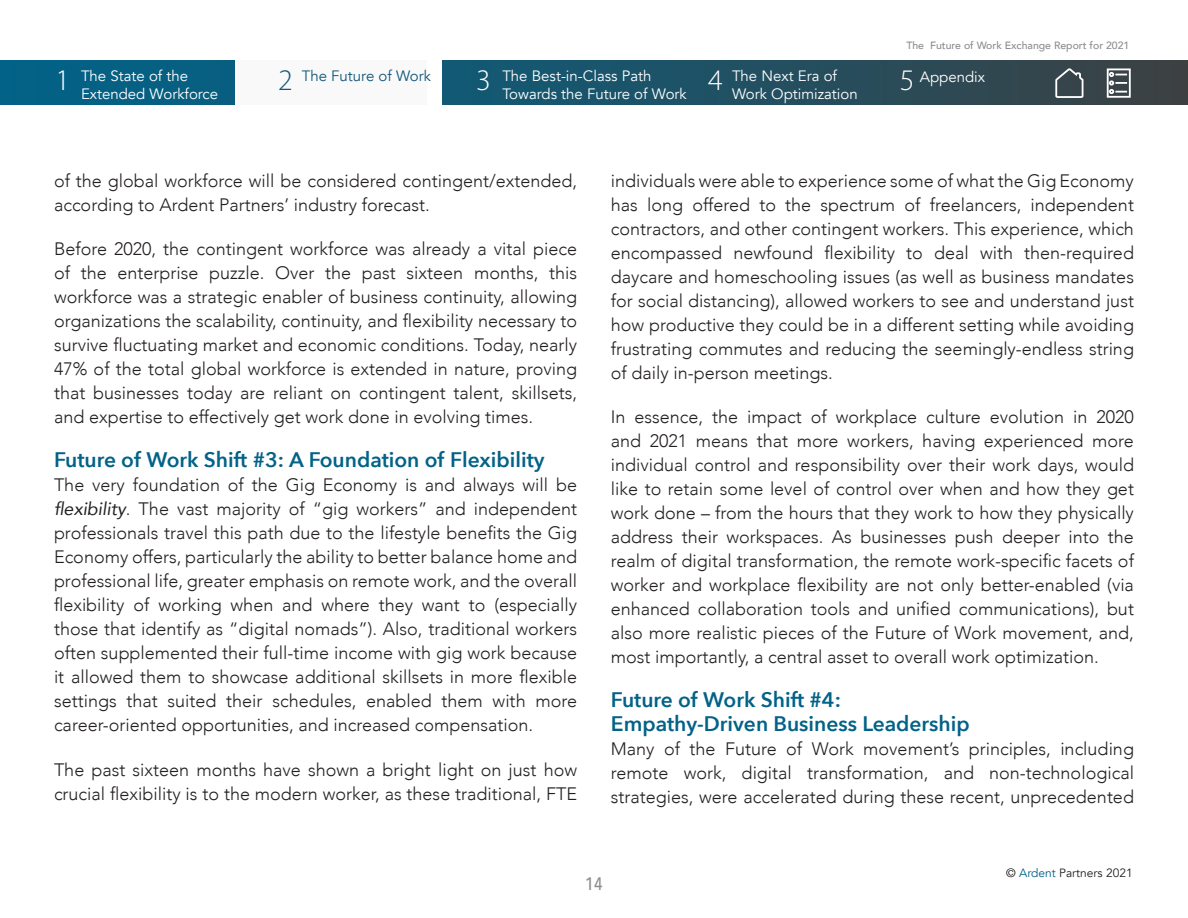
<style>
.page{position:relative;width:1188px;height:918px;background:#fff}
.page>*{position:absolute;margin:0;border:0;box-sizing:border-box;transform-origin:0 0}
.t1{font:300 30px "Myriad Pro";color:#fff}
.t2{font:300 30px "Myriad Pro";color:#115778}
.Heading{font:600 21px/24px "Avenir Next";color:#026287}
.body{font:300 18px/24px "Avenir";color:#231f20;text-align:justify}
.t3{font:500 18px "Avenir Next Condensed";color:#8a8c8f}
.t4{font:15px/18px "Avenir";color:#fff}
.t5{font:15px "Avenir";color:#115778}
.t6{font:12px "Avenir";color:#231f20}
.t7{font:500 10.5px "Avenir";color:#8a8c8f}
.s1{font-weight:400;font-style:italic}
.s2{color:#000}
.s3{color:#026287}
</style>
<div class="page">
<svg style="left:0;top:60px;width:1188px;height:45px;background:#1d5267"></svg>
<div style="left:235px;top:46px;width:207px;height:66px;background:#fff"></div>
<svg style="left:1106px;top:68px;width:26px;height:31px"></svg>
<svg style="left:1054px;top:67px;width:31px;height:32px"></svg>
<div style="left:237px;top:60px;width:190px;height:45px;background:#f9f9f9"></div>
<p class="t7" style="left:906px;top:37px;width:225px">The Future of Work Exchange Report for 2021</p>
<p class="t4" style="left:81px;top:67px;width:139px">The State of the<br>Extended Workforce</p>
<p class="t5" style="left:302px;top:67px;width:131px">The Future of Work</p>
<h1 class="t1" style="left:476px;top:62px;width:16px">3</h1>
<p class="t4" style="left:732px;top:67px;width:127px">The Next Era of<br>Work Optimization</p>
<h1 class="t1" style="left:56px;top:62px;width:16px">1</h1>
<p class="t4" style="left:502px;top:67px;width:186px">The Best-in-Class Path<br>Towards the Future of Work</p>
<h1 class="t1" style="left:708px;top:62px;width:16px">4</h1>
<p class="t4" style="left:920px;top:68px;width:67px">Appendix</p>
<h1 class="t2" style="left:278px;top:62px;width:16px">2</h1>
<h1 class="t1" style="left:900px;top:62px;width:16px">5</h1>
<p class="body" style="left:54px;top:169px;width:525px">of the global workforce will be considered contingent/extended, according to Ardent Partners’ industry forecast.</p>
<p class="body" style="left:54px;top:237px;width:525px">Before 2020, the contingent workforce was already a vital piece of the enterprise puzzle. Over the past sixteen months, this workforce was a strategic enabler of business continuity, allowing organizations the scalability, continuity, and flexibility necessary to survive fluctuating market and economic conditions. Today, nearly 47% of the total global workforce is extended in nature, proving that businesses today are reliant on contingent talent, skillsets, and expertise to effectively get work done in evolving times.</p>
<p class="Heading" style="left:54px;top:447px;width:492px">Future of Work Shift #3: A Foundation of Flexibility</p>
<p class="body" style="left:54px;top:473px;width:525px">The very foundation of the Gig Economy is and always will be <span class="s1">flexibility</span>. The vast majority of “gig workers” and independent professionals travel this path due to the lifestyle benefits the Gig Economy offers, particularly the ability to better balance home and professional life, greater emphasis on remote work, and the overall flexibility of working when and where they want to (especially those that identify as “digital nomads”). Also, traditional workers often supplemented their full-time income with gig work because it allowed them to showcase additional skillsets in more flexible settings that suited their schedules, enabled them with more career-oriented opportunities, and increased compensation.</p>
<p class="body" style="left:54px;top:757px;width:525px">The past sixteen months have shown a bright light on just how crucial flexibility is to the modern worker, as these traditional, FTE</p>
<p class="body" style="left:611px;top:169px;width:525px">individuals were able to experience some of what the Gig Economy has long offered to the spectrum of freelancers, independent contractors, and other contingent workers. This experience, which encompassed newfound flexibility to deal with then-required daycare and homeschooling issues (as well as business mandates for social distancing), allowed workers to see and understand just how productive they could be in a different setting while avoiding frustrating commutes and reducing the seemingly-endless string of daily in-person meetings.</p>
<p class="body" style="left:611px;top:405px;width:525px">In essence, the impact of workplace culture evolution in 2020 and 2021 means that more workers, having experienced more individual control and responsibility over their work days, would like to retain some level of control over when and how they get work done – from the hours that they work to how they physically address their workspaces. As businesses push deeper into the realm of digital transformation, the remote work-specific facets of worker and workplace flexibility are not only better-enabled (via enhanced collaboration tools and unified communications), but also more realistic pieces of the Future of Work movement, and, most importantly, a central asset to overall work optimization.</p>
<p class="Heading" style="left:611px;top:687px;width:360px">Future of Work Shift #4:<br>Empathy-Driven Business Leadership</p>
<p class="body" style="left:611px;top:737px;width:525px">Many of the Future of Work movement’s principles, including remote work, digital transformation, and non-technological strategies, were accelerated during these recent, unprecedented</p>
<p class="t3" style="left:585px;top:873px;width:19px">14</p>
<p class="t6" style="left:1006px;top:866px;width:128px"><span class="s2">©</span> <span class="s3">Ardent</span> Partners 2021</p>
</div>
